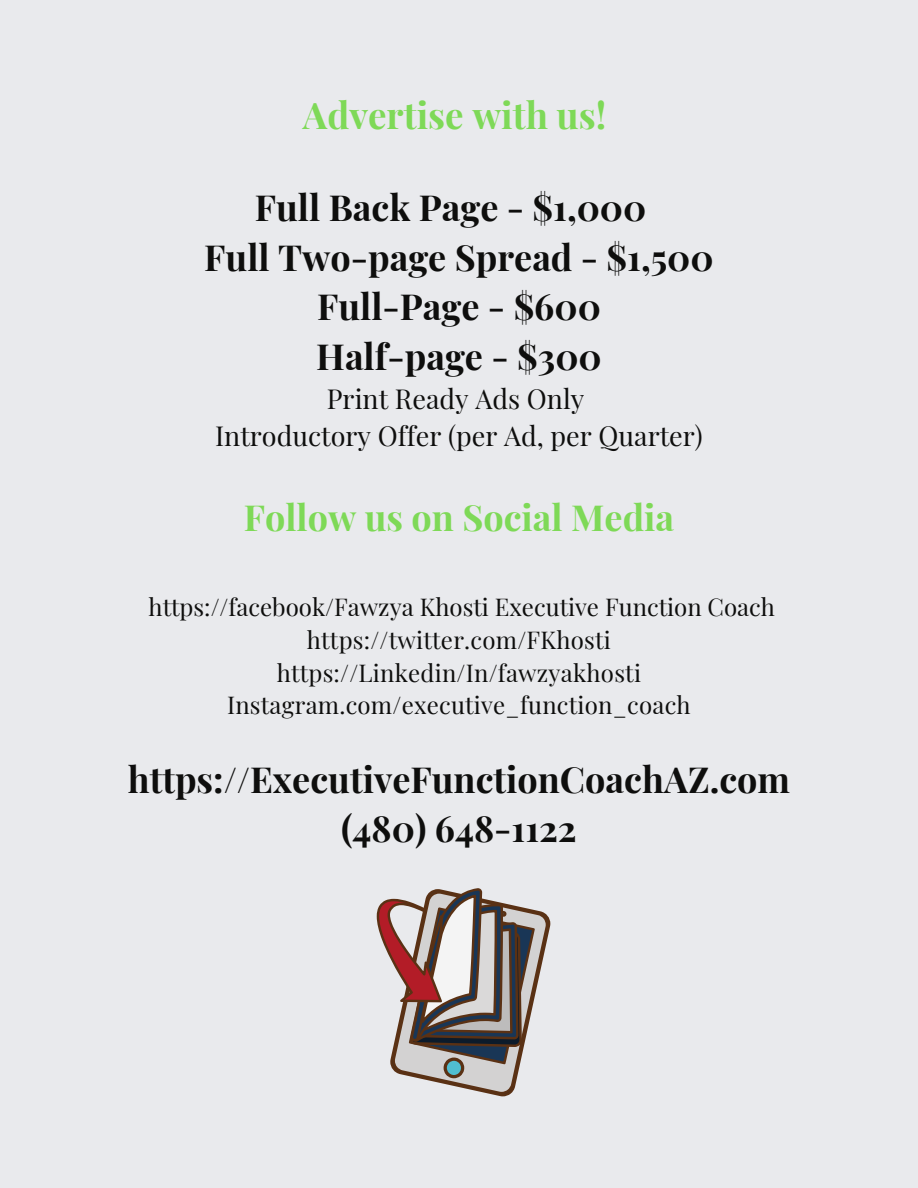
<style>
.page{position:relative;width:918px;height:1188px;background:#e9eaed}
.page>*{position:absolute;margin:0;border:0;box-sizing:border-box;transform-origin:0 0}
.t1{font:700 36.75px "Playfair Display";color:#7ed957}
.t2{font:700 36px "Playfair Display";color:#0e0e0d}
.t3{font:700 36px "Playfair Display";color:#7ed957}
.t4{font:27px "Playfair Display";color:#0e0e0d}
.t5{font:24px "Playfair Display";letter-spacing:.01em;color:#0e0e0d}
</style>
<div class="page">
<svg style="left:376px;top:888px;width:174px;height:208px"></svg>
<p class="t1" style="left:303px;top:89px;width:305px">Advertise with us!</p>
<p class="t2" style="left:255px;top:182px;width:393px">Full Back Page - $1,000</p>
<p class="t2" style="left:204px;top:232px;width:511px">Full Two-page Spread - $1,500</p>
<p class="t2" style="left:317px;top:281px;width:285px">Full-Page - $600</p>
<p class="t2" style="left:316px;top:331px;width:287px">Half-page - $300</p>
<p class="t4" style="left:327px;top:380px;width:259px">Print Ready Ads Only</p>
<p class="t4" style="left:215px;top:417px;width:489px">Introductory Offer (per Ad, per Quarter)</p>
<p class="t3" style="left:244px;top:492px;width:432px">Follow us on Social Media</p>
<p class="t5" style="left:149px;top:590px;width:628px">https://facebook/Fawzya Khosti Executive Function Coach</p>
<p class="t5" style="left:307px;top:623px;width:306px">https://twitter.com/FKhosti</p>
<p class="t5" style="left:277px;top:656px;width:366px">https://Linkedin/In/fawzyakhosti</p>
<p class="t5" style="left:227px;top:688px;width:465px">Instagram.com/executive_function_coach</p>
<p class="t2" style="left:128px;top:754px;width:664px">https://ExecutiveFunctionCoachAZ.com</p>
<p class="t2" style="left:341px;top:803px;width:237px">(480) 648-1122</p>
</div>
